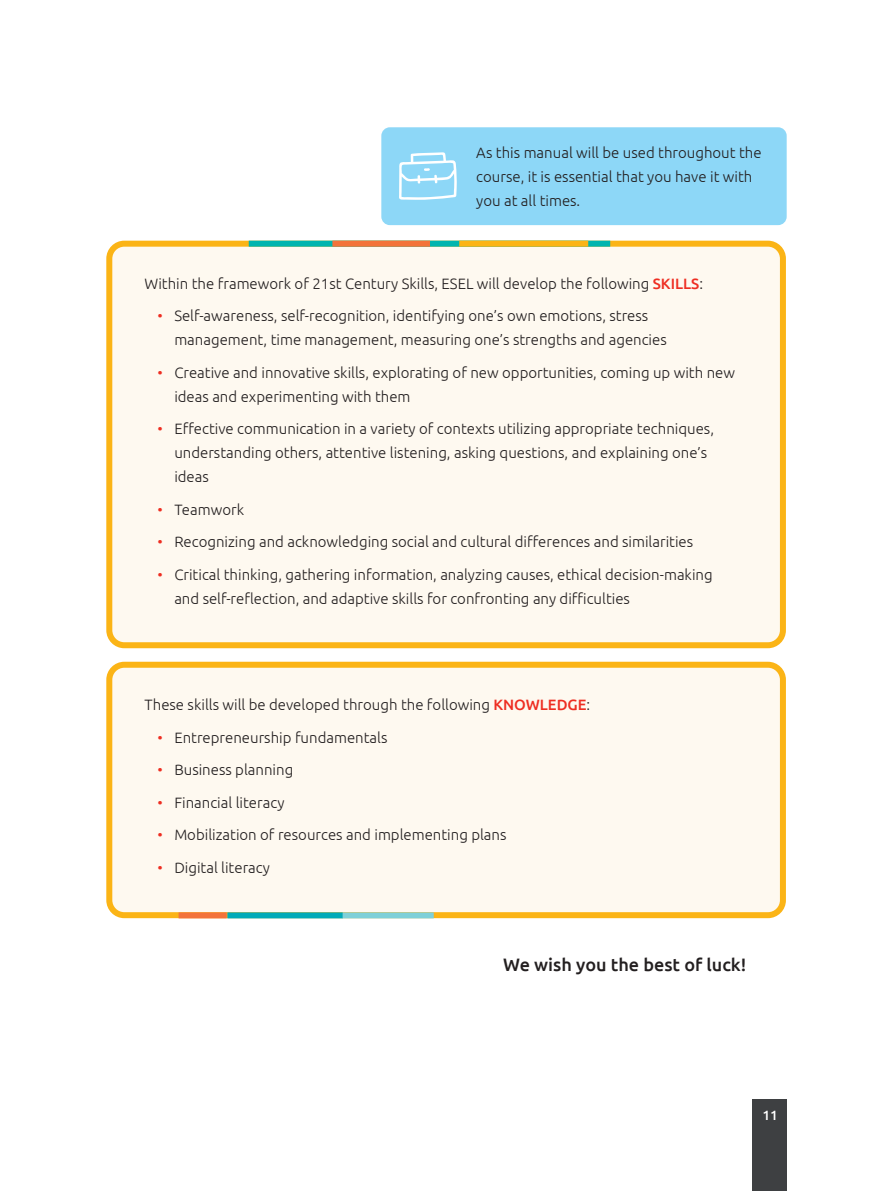
<style>
.page{position:relative;width:893px;height:1191px;background:#fff}
.page>*{position:absolute;margin:0;border:0;box-sizing:border-box;transform-origin:0 0}
.Үндсэн_текст{font:500 18px "Ubuntu";color:#231f20}
.Үндсэн_текст-2{font:300 15px/24px "Ubuntu";color:#231f20}
.Үндсэн_текст-3{font:500 13.5px "Ubuntu";color:#fff}
.s1{font-weight:500;color:#ee2e22}
.s2{color:#ee2e22}
</style>
<div class="page">
<div style="left:381px;top:127px;width:406px;height:98px;background:#8dd7f7;border-radius:9px"></div>
<div style="left:109px;top:244px;width:674px;height:401px;background:#fef9f0;border-radius:15px"></div>
<div style="left:106px;top:241px;width:680px;height:407px;border:6px solid #fbb416;border-radius:15px"></div>
<div style="left:109px;top:665px;width:674px;height:250px;background:#fef9f0;border-radius:15px"></div>
<div style="left:106px;top:662px;width:680px;height:256px;border:6px solid #fbb416;border-radius:15px"></div>
<div style="left:179px;top:912px;width:48px;height:6px;background:#f3733a"></div>
<div style="left:342px;top:912px;width:92px;height:6px;background:#7ed0d8"></div>
<div style="left:227px;top:912px;width:116px;height:6px;background:#00aab8"></div>
<div style="left:249px;top:241px;width:361px;height:6px;background:#00b5af"></div>
<div style="left:332px;top:241px;width:98px;height:6px;background:#f3733a"></div>
<div style="left:459px;top:241px;width:129px;height:6px;background:#fbb416"></div>
<svg style="left:399px;top:152px;width:58px;height:48px"></svg>
<div style="left:753px;top:1099px;width:34px;height:92px;background:#3e4042"></div>
<p class="Үндсэн_текст-2" style="left:476px;top:140px;width:287px">As this manual will be used throughout the course, it is essential that you have it with you at all times.</p>
<p class="Үндсэн_текст-2" style="left:145px;top:271px;width:560px">Within the framework of 21st Century Skills, ESEL will develop the following <span class="s1">SKILLS</span>:</p>
<p class="Үндсэн_текст-2" style="left:174px;top:303px;width:494px;text-indent:-17px"><span class="s2">•</span> Self-awareness, self-recognition, identifying one’s own emotions, stress management, time management, measuring one’s strengths and agencies</p>
<p class="Үндсэн_текст-2" style="left:174px;top:360px;width:562px;text-indent:-17px"><span class="s2">•</span> Creative and innovative skills, explorating of new opportunities, coming up with new ideas and experimenting with them</p>
<p class="Үндсэн_текст-2" style="left:174px;top:416px;width:541px;text-indent:-17px"><span class="s2">•</span> Effective communication in a variety of contexts utilizing appropriate techniques, understanding others, attentive listening, asking questions, and explaining one’s ideas</p>
<p class="Үндсэн_текст-2" style="left:157px;top:497px;width:88px"><span class="s2">•</span> Teamwork</p>
<p class="Үндсэн_текст-2" style="left:157px;top:529px;width:537px"><span class="s2">•</span> Recognizing and acknowledging social and cultural differences and similarities</p>
<p class="Үндсэн_текст-2" style="left:174px;top:562px;width:540px;text-indent:-17px"><span class="s2">•</span> Critical thinking, gathering information, analyzing causes, ethical decision-making and self-reflection, and adaptive skills for confronting any difficulties</p>
<p class="Үндсэн_текст-2" style="left:145px;top:692px;width:447px">These skills will be developed through the following <span class="s1">KNOWLEDGE</span>:</p>
<p class="Үндсэн_текст-2" style="left:157px;top:725px;width:232px"><span class="s2">•</span> Entrepreneurship fundamentals</p>
<p class="Үндсэн_текст-2" style="left:157px;top:757px;width:137px"><span class="s2">•</span> Business planning</p>
<p class="Үндсэн_текст-2" style="left:157px;top:790px;width:129px"><span class="s2">•</span> Financial literacy</p>
<p class="Үндсэн_текст-2" style="left:157px;top:822px;width:351px"><span class="s2">•</span> Mobilization of resources and implementing plans</p>
<p class="Үндсэн_текст-2" style="left:157px;top:855px;width:114px"><span class="s2">•</span> Digital literacy</p>
<p class="Үндсэн_текст" style="left:503px;top:952px;width:245px">We wish you the best of luck!</p>
<p class="Үндсэн_текст-3" style="left:762px;top:1106px;width:17px">11</p>
</div>
